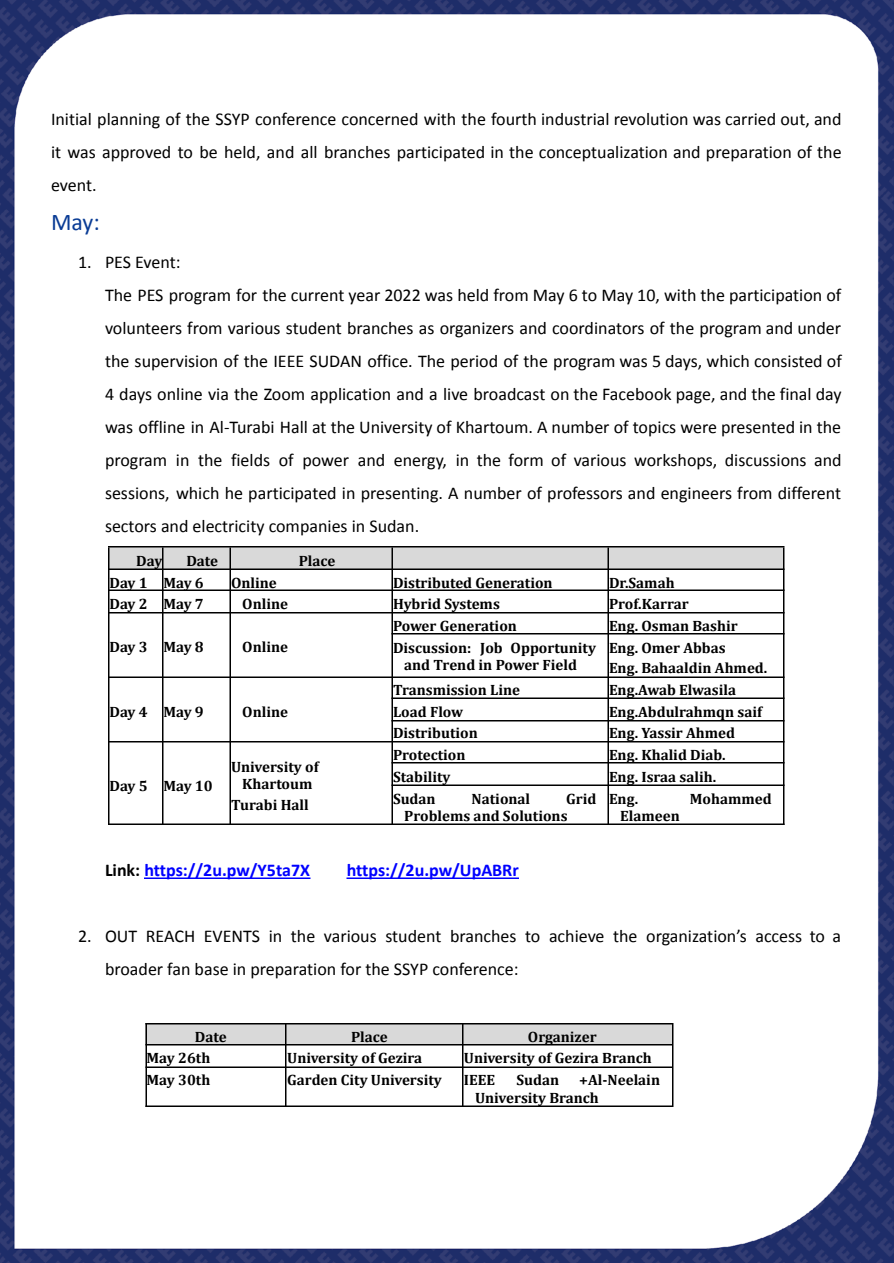
<style>
.page{position:relative;width:894px;height:1263px;background:#fff}
.page>*{position:absolute;margin:0;border:0;box-sizing:border-box;transform-origin:0 0}
.t1{font:24px "Calibri";color:#0a3c95}
.t2{font:18px/33px "Calibri";color:#000}
.t3{font:700 18px "Calibri";color:#00f}
.t4{font:700 15px/17.5px "Cambria";color:#000}
.s1{color:#000}
</style>
<div class="page">
<img style="left:0;top:0;width:893px;height:1263px">
<div style="left:608px;top:547px;width:175px;height:22px;background:#d9d9d9"></div>
<div style="left:392px;top:547px;width:216px;height:22px;background:#d9d9d9"></div>
<div style="left:230px;top:547px;width:162px;height:22px;background:#d9d9d9"></div>
<div style="left:162px;top:547px;width:68px;height:22px;background:#d9d9d9"></div>
<div style="left:108px;top:547px;width:54px;height:22px;background:#d9d9d9"></div>
<div style="left:146px;top:1023px;width:140px;height:22px;background:#d9d9d9"></div>
<div style="left:286px;top:1023px;width:177px;height:22px;background:#d9d9d9"></div>
<div style="left:463px;top:1023px;width:209px;height:22px;background:#d9d9d9"></div>
<hr style="left:144px;top:877px;width:167px;height:2px;background:#00f">
<hr style="left:346px;top:877px;width:173px;height:2px;background:#00f">
<hr style="left:783px;top:548px;width:1px;height:277px;background:#000">
<hr style="left:608px;top:548px;width:1px;height:277px;background:#000">
<hr style="left:392px;top:548px;width:1px;height:277px;background:#000">
<hr style="left:229px;top:548px;width:2px;height:277px;background:#000">
<hr style="left:162px;top:548px;width:2px;height:277px;background:#000">
<hr style="left:108px;top:548px;width:1px;height:277px;background:#000">
<hr style="left:108px;top:546px;width:676px;height:2px;background:#000">
<hr style="left:108px;top:568px;width:676px;height:2px;background:#000">
<hr style="left:108px;top:590px;width:676px;height:1px;background:#000">
<hr style="left:108px;top:612px;width:676px;height:2px;background:#000">
<hr style="left:391px;top:633px;width:393px;height:2px;background:#000">
<hr style="left:108px;top:676px;width:676px;height:2px;background:#000">
<hr style="left:391px;top:698px;width:393px;height:1px;background:#000">
<hr style="left:391px;top:720px;width:393px;height:2px;background:#000">
<hr style="left:108px;top:741px;width:676px;height:1px;background:#000">
<hr style="left:391px;top:762px;width:393px;height:2px;background:#000">
<hr style="left:391px;top:784px;width:393px;height:2px;background:#000">
<hr style="left:108px;top:824px;width:676px;height:1px;background:#000">
<hr style="left:145px;top:1023px;width:2px;height:84px;background:#000">
<hr style="left:285px;top:1023px;width:2px;height:84px;background:#000">
<hr style="left:462px;top:1023px;width:2px;height:84px;background:#000">
<hr style="left:672px;top:1023px;width:2px;height:84px;background:#000">
<hr style="left:146px;top:1023px;width:526px;height:2px;background:#000">
<hr style="left:146px;top:1044px;width:526px;height:2px;background:#000">
<hr style="left:146px;top:1066px;width:526px;height:2px;background:#000">
<hr style="left:146px;top:1105px;width:526px;height:2px;background:#000">
<p class="t2" style="left:51px;top:104px;width:792px;text-align:justify">Initial planning of the SSYP conference concerned with the fourth industrial revolution was carried out, and it was approved to be held, and all branches participated in the conceptualization and preparation of the event.</p>
<h1 class="t1" style="left:51px;top:212px;width:50px">May:</h1>
<p class="t2" style="left:105px;top:247px;width:738px;text-indent:-27px">1. PES Event:<br>The PES program for the current year 2022 was held from May 6 to May 10, with the participation of volunteers from various student branches as organizers and coordinators of the program and under the supervision of the IEEE SUDAN office. The period of the program was 5 days, which consisted of 4 days online via the Zoom application and a live broadcast on the Facebook page, and the final day was offline in Al-Turabi Hall at the University of Khartoum. A number of topics were presented in the program in the fields of power and energy, in the form of various workshops, discussions and sessions, which he participated in presenting. A number of professors and engineers from different sectors and electricity companies in Sudan.</p>
<p class="t4" style="left:136px;top:553px;width:28px">Day</p>
<p class="t4" style="left:186px;top:553px;width:33px">Date</p>
<p class="t4" style="left:299px;top:553px;width:38px">Place</p>
<p class="t4" style="left:110px;top:575px;width:96px">Day 1 May 6</p>
<p class="t4" style="left:231px;top:575px;width:47px">Online</p>
<p class="t4" style="left:393px;top:575px;width:161px">Distributed Generation</p>
<p class="t4" style="left:609px;top:575px;width:67px">Dr.Samah</p>
<p class="t4" style="left:110px;top:596px;width:96px">Day 2 May 7</p>
<p class="t4" style="left:242px;top:596px;width:47px">Online</p>
<p class="t4" style="left:393px;top:596px;width:108px">Hybrid Systems</p>
<p class="t4" style="left:609px;top:596px;width:81px">Prof.Karrar</p>
<p class="t4" style="left:393px;top:618px;width:125px">Power Generation</p>
<p class="t4" style="left:609px;top:618px;width:130px">Eng. Osman Bashir</p>
<p class="t4" style="left:110px;top:639px;width:96px">Day 3 May 8</p>
<p class="t4" style="left:242px;top:639px;width:47px">Online</p>
<p class="t4" style="left:609px;top:638px;width:160px;line-height:20.5px">Eng. Omer Abbas<br>Eng. Bahaaldin Ahmed.</p>
<p class="t4" style="left:393px;top:640px;width:205px;text-align:center">Discussion: Job Opportunity and Trend in Power Field</p>
<p class="t4" style="left:393px;top:682px;width:129px">Transmission Line</p>
<p class="t4" style="left:609px;top:682px;width:129px">Eng.Awab Elwasila</p>
<p class="t4" style="left:110px;top:704px;width:96px">Day 4 May 9</p>
<p class="t4" style="left:242px;top:704px;width:47px">Online</p>
<p class="t4" style="left:393px;top:704px;width:72px">Load Flow</p>
<p class="t4" style="left:609px;top:704px;width:154px">Eng.Abdulrahmqn saif</p>
<p class="t4" style="left:393px;top:725px;width:86px">Distribution</p>
<p class="t4" style="left:609px;top:725px;width:128px">Eng. Yassir Ahmed</p>
<p class="t4" style="left:393px;top:747px;width:74px">Protection</p>
<p class="t4" style="left:609px;top:747px;width:118px">Eng. Khalid Diab.</p>
<p class="t4" style="left:231px;top:759px;width:89px;text-align:center">University of<br>Khartoum</p>
<p class="t4" style="left:231px;top:797px;width:79px">Turabi Hall</p>
<p class="t4" style="left:393px;top:769px;width:59px">Stability</p>
<p class="t4" style="left:609px;top:767px;width:109px;line-height:21.8px">Eng. Israa salih.<br>Eng.</p>
<p class="t4" style="left:110px;top:778px;width:105px">Day 5 May 10</p>
<p class="t4" style="left:393px;top:791px;width:44px">Sudan</p>
<p class="t4" style="left:472px;top:791px;width:60px">National</p>
<p class="t4" style="left:404px;top:791px;width:194px;text-indent:162px">Grid<br>Problems and Solutions</p>
<p class="t4" style="left:690px;top:791px;width:83px">Mohammed</p>
<p class="t4" style="left:620px;top:808px;width:61px">Elameen</p>
<p class="t3" style="left:105px;top:862px;width:207px"><span class="s1">Link:</span> https://2u.pw/Y5ta7X</p>
<p class="t3" style="left:347px;top:862px;width:174px">https://2u.pw/UpABRr</p>
<p class="t2" style="left:105px;top:921px;width:738px;text-indent:-27px">2. OUT REACH EVENTS in the various student branches to achieve the organization’s access to a broader fan base in preparation for the SSYP conference:</p>
<p class="t4" style="left:195px;top:1029px;width:33px">Date</p>
<p class="t4" style="left:351px;top:1029px;width:38px">Place</p>
<p class="t4" style="left:528px;top:1029px;width:70px">Organizer</p>
<p class="t4" style="left:147px;top:1050px;width:65px">May 26th</p>
<p class="t4" style="left:287px;top:1050px;width:137px">University of Gezira</p>
<p class="t4" style="left:464px;top:1050px;width:189px">University of Gezira Branch</p>
<p class="t4" style="left:147px;top:1072px;width:65px">May 30th</p>
<p class="t4" style="left:287px;top:1072px;width:156px">Garden City University</p>
<p class="t4" style="left:464px;top:1072px;width:33px">IEEE</p>
<p class="t4" style="left:516px;top:1072px;width:44px">Sudan</p>
<p class="t4" style="left:475px;top:1072px;width:186px;text-indent:104px">+Al-Neelain<br>University Branch</p>
</div>
